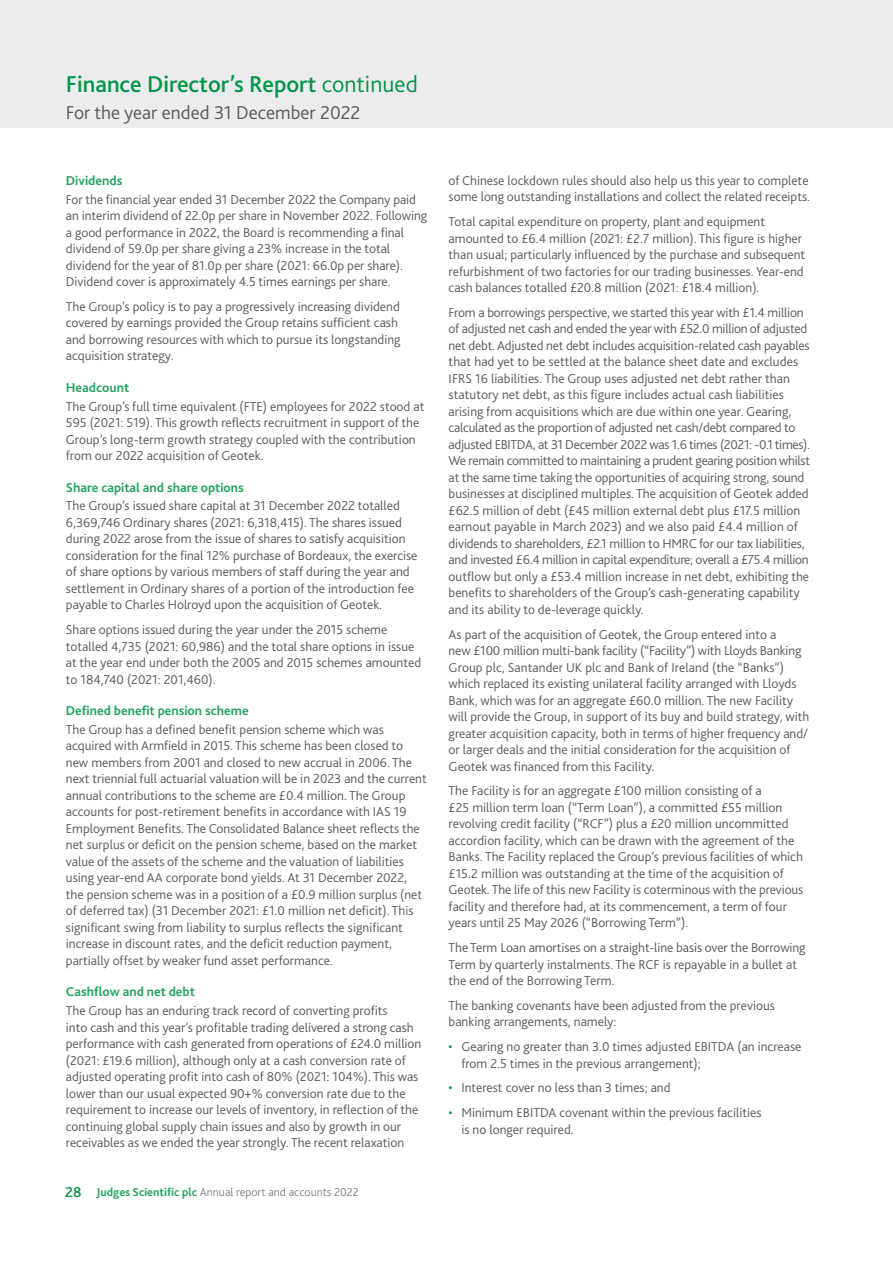
<style>
.page{position:relative;width:893px;height:1263px;background:#fff}
.page>*{position:absolute;margin:0;border:0;box-sizing:border-box;transform-origin:0 0}
.Page_Title{font:500 24px "Bliss";color:#009446}
.Underhead{font:300 19.5px "Bliss";color:#57585a}
.Body_Text{font:300 13.5px/16.5px "Bliss";color:#57585a}
.Subhead_1{font:700 13.5px "Bliss";color:#24a25f}
.t1{font:300 12px "Bliss";color:#808285}
.s1{font-weight:300}
.s2{font-weight:500;font-size:15px;color:#009446}
.s3{font-weight:700;color:#24a25f}
.s4{color:#009446}
</style>
<div class="page">
<div style="left:0;top:0;width:893px;height:128px;background:#ececee"></div>
<p class="Page_Title" style="left:66px;top:69px;width:353px">Finance Director’s Report <span class="s1">continued</span></p>
<p class="Underhead" style="left:66px;top:101px;width:296px">For the year ended 31 December 2022</p>
<p class="Subhead_1" style="left:66px;top:172px;width:58px">Dividends</p>
<p class="Body_Text" style="left:66px;top:191px;width:363px">For the financial year ended 31 December 2022 the Company paid an interim dividend of 22.0p per share in November 2022. Following a good performance in 2022, the Board is recommending a final dividend of 59.0p per share giving a 23% increase in the total dividend for the year of 81.0p per share (2021: 66.0p per share).<br>Dividend cover is approximately 4.5 times earnings per share.</p>
<p class="Body_Text" style="left:66px;top:298px;width:336px">The Group’s policy is to pay a progressively increasing dividend covered by earnings provided the Group retains sufficient cash and borrowing resources with which to pursue its longstanding acquisition strategy.</p>
<p class="Subhead_1" style="left:66px;top:379px;width:65px">Headcount</p>
<p class="Body_Text" style="left:66px;top:398px;width:360px">The Group’s full time equivalent (FTE) employees for 2022 stood at 595 (2021: 519). This growth reflects recruitment in support of the Group’s long-term growth strategy coupled with the contribution from our 2022 acquisition of Geotek.</p>
<p class="Subhead_1" style="left:66px;top:479px;width:179px">Share capital and share options</p>
<p class="Body_Text" style="left:66px;top:498px;width:353px">The Group’s issued share capital at 31 December 2022 totalled 6,369,746 Ordinary shares (2021: 6,318,415). The shares issued during 2022 arose from the issue of shares to satisfy acquisition consideration for the final 12% purchase of Bordeaux, the exercise of share options by various members of staff during the year and settlement in Ordinary shares of a portion of the introduction fee payable to Charles Holroyd upon the acquisition of Geotek.</p>
<p class="Body_Text" style="left:66px;top:621px;width:357px">Share options issued during the year under the 2015 scheme totalled 4,735 (2021: 60,986) and the total share options in issue at the year end under both the 2005 and 2015 schemes amounted to 184,740 (2021: 201,460).</p>
<p class="Subhead_1" style="left:66px;top:702px;width:184px">Defined benefit pension scheme</p>
<p class="Body_Text" style="left:66px;top:721px;width:362px">The Group has a defined benefit pension scheme which was acquired with Armfield in 2015. This scheme has been closed to new members from 2001 and closed to new accrual in 2006. The next triennial full actuarial valuation will be in 2023 and the current annual contributions to the scheme are £0.4 million. The Group accounts for post-retirement benefits in accordance with IAS 19<br>Employment Benefits. The Consolidated Balance sheet reflects the net surplus or deficit on the pension scheme, based on the market value of the assets of the scheme and the valuation of liabilities using year-end AA corporate bond yields. At 31 December 2022, the pension scheme was in a position of a £0.9 million surplus (net of deferred tax) (31 December 2021: £1.0 million net deficit). This significant swing from liability to surplus reflects the significant increase in discount rates, and the deficit reduction payment, partially offset by weaker fund asset performance.</p>
<p class="Subhead_1" style="left:66px;top:983px;width:131px">Cashflow and net debt</p>
<p class="Body_Text" style="left:66px;top:1002px;width:357px">The Group has an enduring track record of converting profits<br>into cash and this year’s profitable trading delivered a strong cash performance with cash generated from operations of £24.0 million (2021: £19.6 million), although only at a cash conversion rate of adjusted operating profit into cash of 80% (2021: 104%). This was lower than our usual expected 90+% conversion rate due to the requirement to increase our levels of inventory, in reflection of the continuing global supply chain issues and also by growth in our receivables as we ended the year strongly. The recent relaxation</p>
<p class="t1" style="left:65px;top:1185px;width:295px"><span class="s2">28</span> <span class="s3">Judges Scientific plc</span> Annual report and accounts 2022</p>
<p class="Body_Text" style="left:449px;top:172px;width:363px">of Chinese lockdown rules should also help us this year to complete some long outstanding installations and collect the related receipts.</p>
<p class="Body_Text" style="left:449px;top:213px;width:358px">Total capital expenditure on property, plant and equipment amounted to £6.4 million (2021: £2.7 million). This figure is higher than usual; particularly influenced by the purchase and subsequent refurbishment of two factories for our trading businesses. Year-end cash balances totalled £20.8 million (2021: £18.4 million).</p>
<p class="Body_Text" style="left:449px;top:304px;width:363px">From a borrowings perspective, we started this year with £1.4 million of adjusted net cash and ended the year with £52.0 million of adjusted net debt. Adjusted net debt includes acquisition-related cash payables that had yet to be settled at the balance sheet date and excludes IFRS 16 liabilities. The Group uses adjusted net debt rather than statutory net debt, as this figure includes actual cash liabilities arising from acquisitions which are due within one year. Gearing, calculated as the proportion of adjusted net cash/debt compared to adjusted EBITDA, at 31 December 2022 was 1.6 times (2021: -0.1 times).<br>We remain committed to maintaining a prudent gearing position whilst at the same time taking the opportunities of acquiring strong, sound businesses at disciplined multiples. The acquisition of Geotek added £62.5 million of debt (£45 million external debt plus £17.5 million earnout payable in March 2023) and we also paid £4.4 million of dividends to shareholders, £2.1 million to HMRC for our tax liabilities, and invested £6.4 million in capital expenditure; overall a £75.4 million outflow but only a £53.4 million increase in net debt, exhibiting the benefits to shareholders of the Group’s cash-generating capability and its ability to de-leverage quickly.</p>
<p class="Body_Text" style="left:449px;top:626px;width:362px">As part of the acquisition of Geotek, the Group entered into a<br>new £100 million multi-bank facility (“Facility”) with Lloyds Banking Group plc, Santander UK plc and Bank of Ireland (the “Banks”) which replaced its existing unilateral facility arranged with Lloyds Bank, which was for an aggregate £60.0 million. The new Facility will provide the Group, in support of its buy and build strategy, with greater acquisition capacity, both in terms of higher frequency and/ or larger deals and the initial consideration for the acquisition of Geotek was financed from this Facility.</p>
<p class="Body_Text" style="left:449px;top:783px;width:356px">The Facility is for an aggregate £100 million consisting of a<br>£25 million term loan (“Term Loan”), a committed £55 million revolving credit facility (“RCF”) plus a £20 million uncommitted accordion facility, which can be drawn with the agreement of the Banks. The Facility replaced the Group’s previous facilities of which £15.2 million was outstanding at the time of the acquisition of Geotek. The life of this new Facility is coterminous with the previous facility and therefore had, at its commencement, a term of four years until 25 May 2026 (“Borrowing Term”).</p>
<p class="Body_Text" style="left:449px;top:939px;width:359px">The Term Loan amortises on a straight-line basis over the Borrowing<br>Term by quarterly instalments. The RCF is repayable in a bullet at the end of the Borrowing Term.</p>
<p class="Body_Text" style="left:449px;top:997px;width:328px">The banking covenants have been adjusted from the previous banking arrangements, namely:</p>
<p class="Body_Text" style="left:461px;top:1038px;width:341px;text-indent:-13px"><span class="s4">•</span> Gearing no greater than 3.0 times adjusted EBITDA (an increase from 2.5 times in the previous arrangement);</p>
<p class="Body_Text" style="left:449px;top:1080px;width:223px"><span class="s4">•</span> Interest cover no less than 3 times; and</p>
<p class="Body_Text" style="left:461px;top:1104px;width:302px;text-indent:-13px"><span class="s4">•</span> Minimum EBITDA covenant within the previous facilities is no longer required.</p>
</div>
